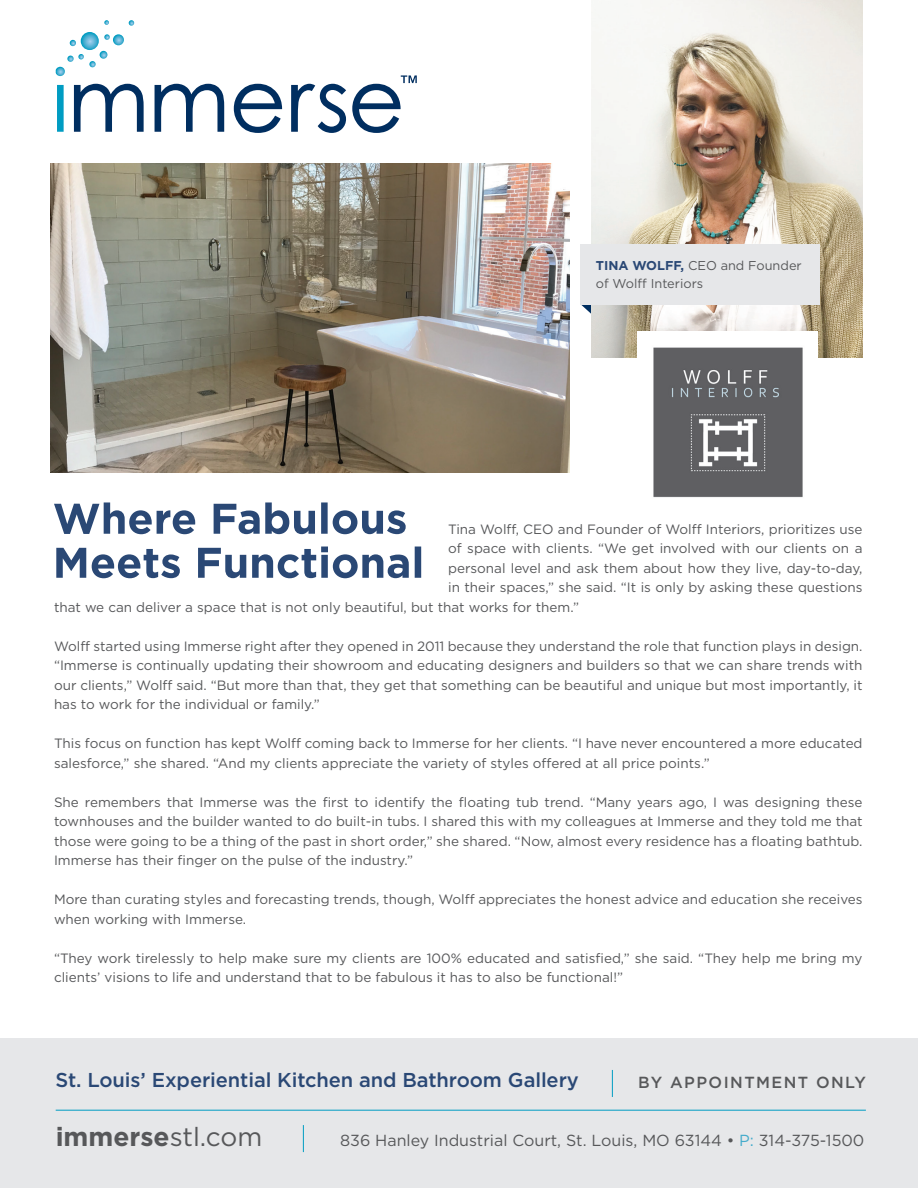
<style>
.page{position:relative;width:918px;height:1188px;background:#fff}
.page>*{position:absolute;margin:0;border:0;box-sizing:border-box;transform-origin:0 0}
.t1{font:700 26.25px "Gotham HTF";color:#57585a}
.t2{font:500 20.1px "Gotham HTF";letter-spacing:-.005em;color:#2a4875}
.t3{font:16.05px "Gotham HTF";color:#57585a}
.t4{font:500 16.05px "Gotham HTF";letter-spacing:.09em;color:#57585a}
.t5{font:13.5px/19.5px "Gotham HTF";color:#57585a}
.t6{font:12.75px/18.5px "Gotham HTF";color:#57585a}
.s1{font-weight:700;color:#2a4875}
.s2{font-weight:400}
.s3{color:#44abcb}
</style>
<div class="page">
<svg style="left:581px;top:305px;width:11px;height:9px"></svg>
<div style="left:0;top:1039px;width:918px;height:149px;background:#e6e7e9"></div>
<hr style="left:56px;top:1110px;width:810px;height:1px;background:#009cc2">
<svg style="left:612px;top:1070px;width:1px;height:27px"></svg>
<svg style="left:303px;top:1125px;width:1px;height:27px"></svg>
<svg style="left:57px;top:85px;width:7px;height:47px"></svg>
<svg style="left:74px;top:84px;width:70px;height:48px"></svg>
<svg style="left:155px;top:84px;width:69px;height:48px"></svg>
<svg style="left:234px;top:84px;width:48px;height:49px"></svg>
<svg style="left:291px;top:84px;width:55px;height:49px"></svg>
<svg style="left:81px;top:32px;width:18px;height:18px"></svg>
<svg style="left:104px;top:20px;width:5px;height:5px"></svg>
<svg style="left:129px;top:20px;width:5px;height:6px"></svg>
<svg style="left:56px;top:34px;width:68px;height:42px"></svg>
<svg style="left:352px;top:75px;width:65px;height:58px"></svg>
<img style="left:50px;top:163px;width:520px;height:310px">
<img style="left:592px;top:0;width:271px;height:358px">
<div style="left:580px;top:244px;width:240px;height:61px;background:#e6e7e9"></div>
<img style="left:637px;top:331px;width:180px;height:167px">
<svg style="left:56px;top:547px;width:365px;height:31px"></svg>
<svg style="left:54px;top:502px;width:352px;height:32px"></svg>
<p class="t6" style="left:596px;top:256px;width:207px"><span class="s1">TINA WOLFF,</span> CEO and Founder of Wolff Interiors</p>
<p class="t5" style="left:448px;top:519px;width:416px">Tina Wolff, CEO and Founder of Wolff Interiors, prioritizes use</p>
<p class="t5" style="left:448px;top:539px;width:416px">of space with clients. “We get involved with our clients on a</p>
<p class="t5" style="left:448px;top:558px;width:416px">personal level and ask them about how they live, day-to-day,</p>
<p class="t5" style="left:448px;top:578px;width:416px">in their spaces,” she said. “It is only by asking these questions</p>
<p class="t5" style="left:54px;top:597px;width:527px">that we can deliver a space that is not only beautiful, but that works for them.”</p>
<p class="t5" style="left:54px;top:636px;width:810px;text-align:justify">Wolff started using Immerse right after they opened in 2011 because they understand the role that function plays in design. “Immerse is continually updating their showroom and educating designers and builders so that we can share trends with our clients,” Wolff said. “But more than that, they get that something can be beautiful and unique but most importantly, it has to work for the individual or family.”</p>
<p class="t5" style="left:54px;top:734px;width:810px">This focus on function has kept Wolff coming back to Immerse for her clients. “I have never encountered a more educated salesforce,” she shared. “And my clients appreciate the variety of styles offered at all price points.”</p>
<p class="t5" style="left:54px;top:792px;width:810px;text-align:justify">She remembers that Immerse was the first to identify the floating tub trend. “Many years ago, I was designing these townhouses and the builder wanted to do built-in tubs. I shared this with my colleagues at Immerse and they told me that those were going to be a thing of the past in short order,” she shared. “Now, almost every residence has a floating bathtub.<br>Immerse has their finger on the pulse of the industry.”</p>
<p class="t5" style="left:54px;top:890px;width:810px">More than curating styles and forecasting trends, though, Wolff appreciates the honest advice and education she receives when working with Immerse.</p>
<p class="t5" style="left:54px;top:948px;width:810px">“They work tirelessly to help make sure my clients are 100% educated and satisfied,” she said. “They help me bring my clients’ visions to life and understand that to be fabulous it has to also be functional!”</p>
<p class="t2" style="left:55px;top:1069px;width:525px">St. Louis’ Experiential Kitchen and Bathroom Gallery</p>
<p class="t1" style="left:56px;top:1121px;width:208px">immerse<span class="s2">stl.com</span></p>
<p class="t3" style="left:340px;top:1131px;width:526px">836 Hanley Industrial Court, St. Louis, MO 63144 • <span class="s3">P:</span> 314-375-1500</p>
<p class="t4" style="left:638px;top:1073px;width:229px">BY APPOINTMENT ONLY</p>
</div>
